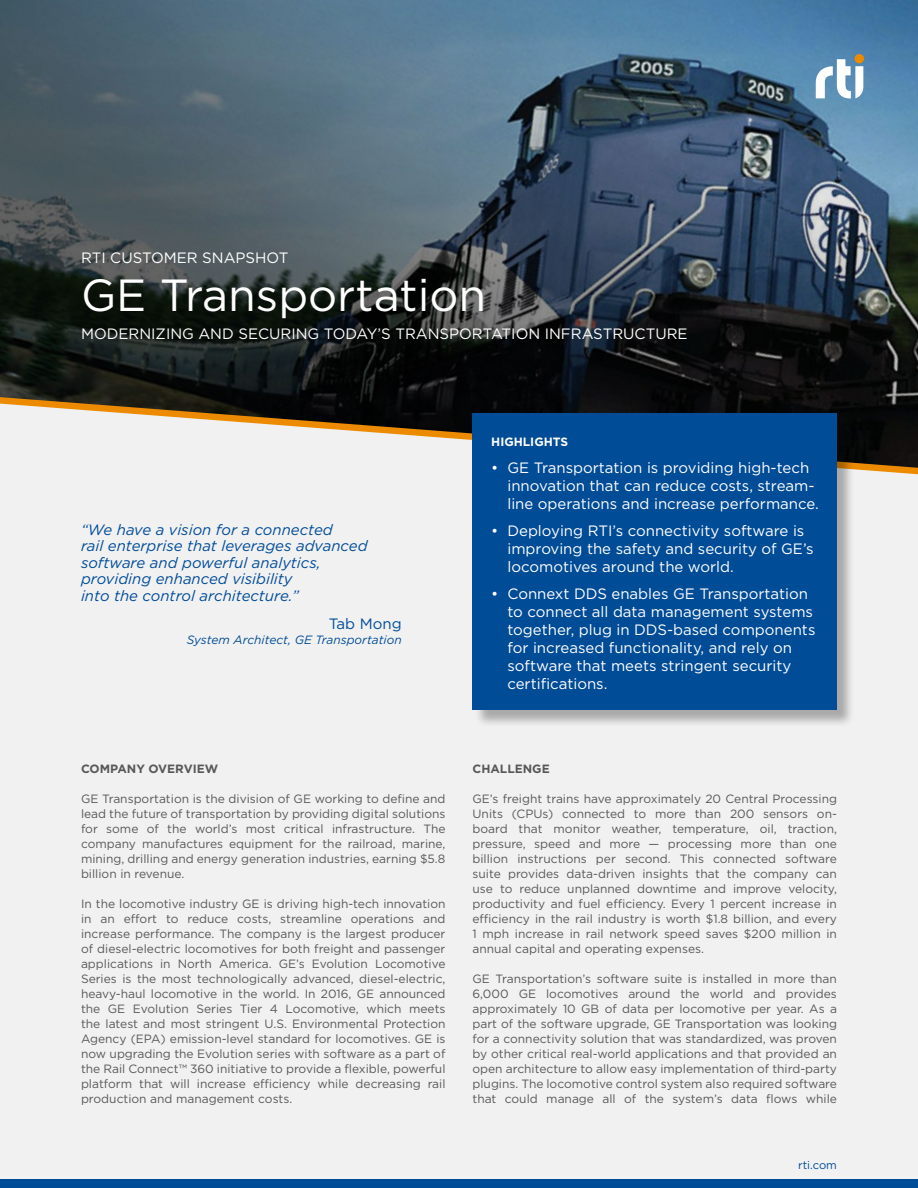
<style>
.page{position:relative;width:918px;height:1188px;background:#f1f1f2}
.page>*{position:absolute;margin:0;border:0;box-sizing:border-box;transform-origin:0 0}
.t1{font:45px "Gotham";color:#fff}
.t2{font:15px/18px "Gotham";color:#fff}
.t3{font:italic 15px/16.5px "Gotham";color:#004c97}
.t4{font:15px "Gotham";color:#004c97}
.t5{font:12px/15px "Gotham";color:#585858;text-align:justify}
.t6{font:italic 12px "Gotham";color:#004c97}
.t7{font:700 12px "Gotham";color:#585858}
.t8{font:700 12px "Gotham";color:#fff}
.t9{font:11.25px "Gotham";color:#004c97}
</style>
<div class="page">
<img style="left:0;top:0;width:918px;height:395px">
<div style="left:0;top:1179px;width:918px;height:9px;background:#004c97"></div>
<svg style="left:0;top:395px;width:918px;height:80px"></svg>
<div style="left:474px;top:414px;width:381px;height:313px;background:#000;opacity:.3"></div>
<div style="left:472px;top:413px;width:365px;height:297px;background:#004c97"></div>
<svg style="left:816px;top:59px;width:47px;height:39px"></svg>
<div style="left:855px;top:54px;width:9px;height:9px;background:#ed8b00;border-radius:50%"></div>
<p class="t2" style="left:81px;top:248px;width:209px">RTI CUSTOMER SNAPSHOT</p>
<h1 class="t1" style="left:81px;top:266px;width:407px">GE Transportation</h1>
<p class="t2" style="left:81px;top:325px;width:608px">MODERNIZING AND SECURING TODAY’S TRANSPORTATION INFRASTRUCTURE</p>
<p class="t3" style="left:81px;top:521px;width:288px">“We have a vision for a connected<br>rail enterprise that leverages advanced software and powerful analytics, providing enhanced visibility<br>into the control architecture.”</p>
<p class="t4" style="left:329px;top:614px;width:74px">Tab Mong</p>
<p class="t6" style="left:187px;top:632px;width:216px">System Architect, GE Transportation</p>
<p class="t8" style="left:491px;top:434px;width:23px">HIGHL</p>
<p class="t8" style="left:530px;top:434px;width:39px">IGHTS</p>
<p class="t2" style="left:507px;top:458px;width:313px;text-indent:-16px">• GE Transportation is providing high-tech innovation that can reduce costs, stream&shy;line operations and increase performance.</p>
<p class="t2" style="left:507px;top:521px;width:308px;text-indent:-16px">• Deploying RTI’s connectivity software is improving the safety and security of GE’s locomotives around the world.</p>
<p class="t2" style="left:507px;top:584px;width:310px;text-indent:-16px">• Connext DDS enables GE Transportation to connect all data management systems together, plug in DDS-based components for increased functionality, and rely on software that meets stringent security certifications.</p>
<p class="t7" style="left:81px;top:761px;width:139px">COMPANY OVERVIEW</p>
<p class="t5" style="left:81px;top:791px;width:366px">GE Transportation is the division of GE working to define and lead the future of transportation by providing digital solutions for some of the world’s most critical infrastructure. The company manufactures equipment for the railroad, marine, mining, drilling and energy generation industries, earning $5.8 billion in revenue.</p>
<p class="t5" style="left:81px;top:896px;width:366px">In the locomotive industry GE is driving high-tech innovation in an effort to reduce costs, streamline operations and increase performance. The company is the largest producer of diesel-electric locomotives for both freight and passenger applications in North America. GE’s Evolution Locomotive Series is the most technologically advanced, diesel-electric, heavy-haul locomotive in the world. In 2016, GE announced the GE Evolution Series Tier 4 Locomotive, which meets the latest and most stringent U.S. Environmental Protection Agency (EPA) emission-level standard for locomotives. GE is now upgrading the Evolution series with software as a part of the Rail Connect™ 360 initiative to provide a flexible, powerful platform that will increase efficiency while decreasing rail production and management costs.</p>
<p class="t7" style="left:472px;top:761px;width:77px">CHALLENGE</p>
<p class="t5" style="left:472px;top:791px;width:366px">GE’s freight trains have approximately 20 Central Processing Units (CPUs) connected to more than 200 sensors on&shy;board that monitor weather, temperature, oil, traction, pressure, speed and more — processing more than one billion instructions per second. This connected software suite provides data-driven insights that the company can use to reduce unplanned downtime and improve velocity, productivity and fuel efficiency. Every 1 percent increase in efficiency in the rail industry is worth $1.8 billion, and every 1 mph increase in rail network speed saves $200 million in annual capital and operating expenses.</p>
<p class="t5" style="left:472px;top:971px;width:366px">GE Transportation’s software suite is installed in more than 6,000 GE locomotives around the world and provides approximately 10 GB of data per locomotive per year. As a part of the software upgrade, GE Transportation was looking for a connectivity solution that was standardized, was proven by other critical real-world applications and that provided an open architecture to allow easy implementation of third-party plugins. The locomotive control system also required software that could manage all of the system’s data flows while</p>
<p class="t9" style="left:798px;top:1158px;width:40px">rti.com</p>
</div>
